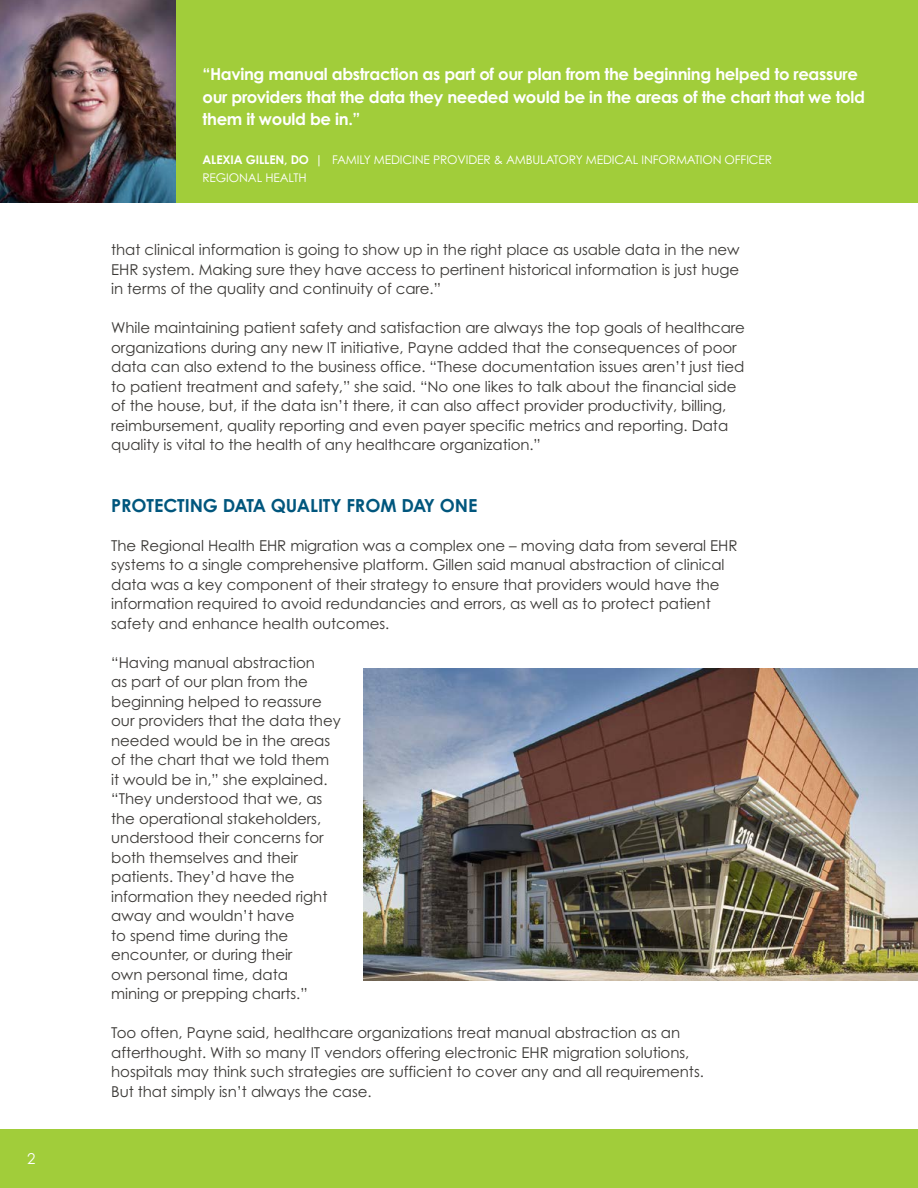
<style>
.page{position:relative;width:918px;height:1188px;background:#fff}
.page>*{position:absolute;margin:0;border:0;box-sizing:border-box;transform-origin:0 0}
.t1{font:700 18px "Century Gothic Pro";letter-spacing:-.005em;color:#00567d}
.t2{font:700 16.5px/22.5px "Century Gothic Pro";letter-spacing:-.02em;color:#fff}
.t3{font:15px/19.5px "Century Gothic Pro";letter-spacing:-.005em;color:#3b3936}
.t4{font:15px "Century Gothic Pro";color:#fff}
.t5{font:12px/18px "Century Gothic Pro";letter-spacing:-.01em;color:#fff}
.s1{font-weight:700}
</style>
<div class="page">
<div style="left:0;top:0;width:918px;height:202px;background:#a1cd3a"></div>
<div style="left:0;top:1130px;width:918px;height:58px;background:#a1cd3a"></div>
<img style="left:0;top:0;width:175px;height:202px">
<img style="left:364px;top:669px;width:554px;height:312px">
<p class="t4" style="left:27px;top:1150px;width:10px">2</p>
<p class="t2" style="left:202px;top:63px;width:664px">“Having manual abstraction as part of our plan from the beginning helped to reassure our providers that the data they needed would be in the areas of the chart that we told them it would be in.”</p>
<p class="t5" style="left:202px;top:151px;width:571px"><span class="s1">ALEXIA GILLEN, DO |</span> FAMILY MEDICINE PROVIDER &amp; AMBULATORY MEDICAL INFORMATION OFFICER<br>REGIONAL HEALTH</p>
<p class="t3" style="left:111px;top:240px;width:630px;text-align:justify">that clinical information is going to show up in the right place as usable data in the new EHR system. Making sure they have access to pertinent historical information is just huge in terms of the quality and continuity of care.”</p>
<p class="t3" style="left:111px;top:318px;width:635px">While maintaining patient safety and satisfaction are always the top goals of healthcare organizations during any new IT initiative, Payne added that the consequences of poor data can also extend to the business office. “These documentation issues aren’t just tied to patient treatment and safety,” she said. “No one likes to talk about the financial side of the house, but, if the data isn’t there, it can also affect provider productivity, billing, reimbursement, quality reporting and even payer specific metrics and reporting. Data quality is vital to the health of any healthcare organization.”</p>
<p class="t1" style="left:111px;top:494px;width:368px">PROTECTING DATA QUALITY FROM DAY ONE</p>
<p class="t3" style="left:111px;top:535px;width:628px">The Regional Health EHR migration was a complex one – moving data from several EHR systems to a single comprehensive platform. Gillen said manual abstraction of clinical data was a key component of their strategy to ensure that providers would have the information required to avoid redundancies and errors, as well as to protect patient safety and enhance health outcomes.</p>
<p class="t3" style="left:111px;top:652px;width:231px">“Having manual abstraction<br>as part of our plan from the beginning helped to reassure our providers that the data they needed would be in the areas of the chart that we told them it would be in,” she explained. “They understood that we, as the operational stakeholders, understood their concerns for both themselves and their patients. They’d have the information they needed right away and wouldn’t have<br>to spend time during the encounter, or during their<br>own personal time, data<br>mining or prepping charts.”</p>
<p class="t3" style="left:111px;top:1023px;width:594px">Too often, Payne said, healthcare organizations treat manual abstraction as an afterthought. With so many IT vendors offering electronic EHR migration solutions, hospitals may think such strategies are sufficient to cover any and all requirements.<br>But that simply isn’t always the case.</p>
</div>
